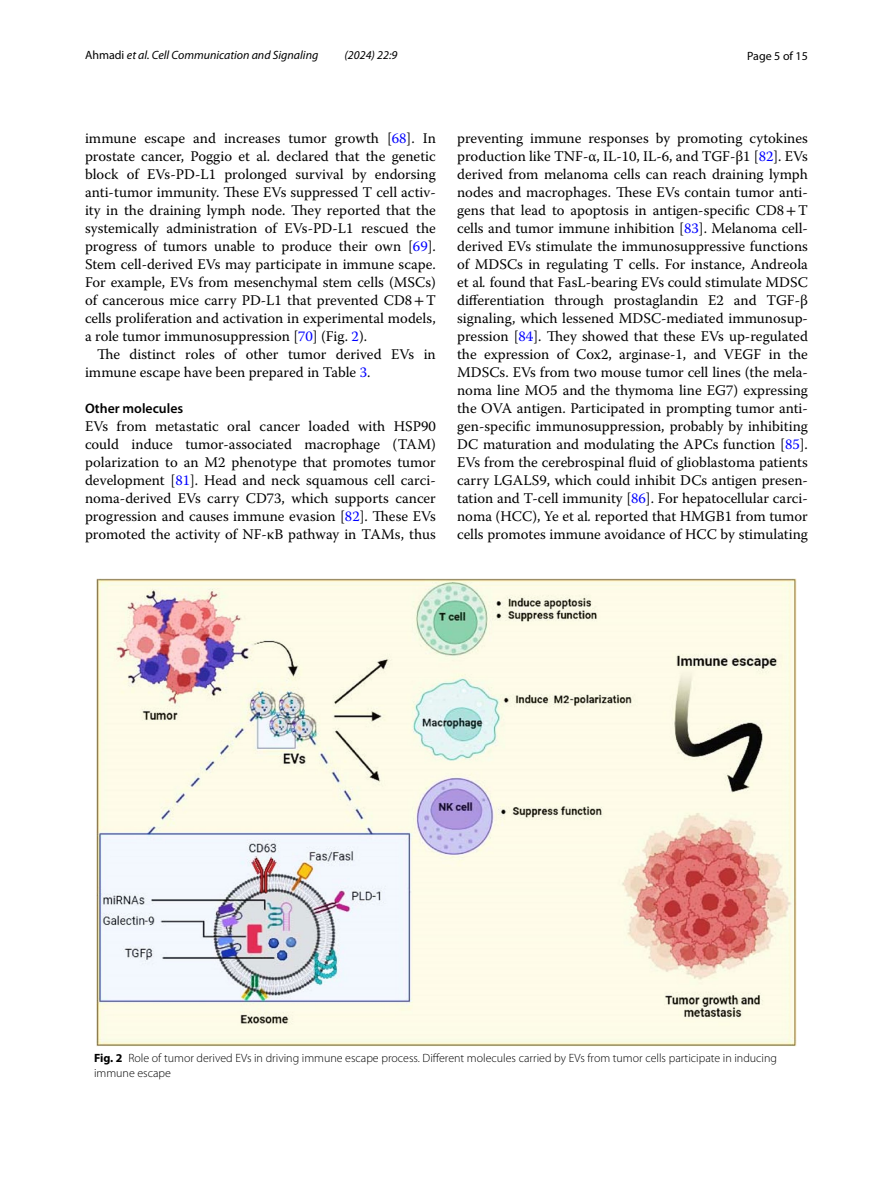
<style>
.page{position:relative;width:893px;height:1187px;background:#fff}
.page>*{position:absolute;margin:0;border:0;box-sizing:border-box;transform-origin:0 0}
.t1{font:14.7px/18px "Warnock Pro";color:#000;text-align:justify}
.t2{font:600 13.8px "Myriad Pro";color:#000}
.t3{font:300 12px/15px "Myriad Pro";color:#000}
.t4{font:italic 12px "Myriad Pro";color:#000}
.t5{font:12px "Myriad Pro";color:#000}
.s1{font-style:normal}
.s2{color:#00f}
.s3{font-family:"STIX"}
.s4{font-style:italic}
.s5{font-weight:700}
</style>
<div class="page">
<img style="left:96px;top:579px;width:701px;height:467px">
<p class="t4" style="left:85px;top:48px;width:235px"><span class="s1">Ahmadi</span> et al. Cell Communication and Signaling</p>
<p class="t4" style="left:345px;top:48px;width:54px">(2024) 22:9</p>
<p class="t5" style="left:747px;top:48px;width:62px">Page 5 of 15</p>
<p class="t1" style="left:85px;top:128px;width:352px">immune escape and increases tumor growth [<span class="s2">68</span>]. In prostate cancer, Poggio et al. declared that the genetic block of EVs-PD-L1 prolonged survival by endorsing anti-tumor immunity. These EVs suppressed T cell activ&shy;ity in the draining lymph node. They reported that the systemically administration of EVs-PD-L1 rescued the progress of tumors unable to produce their own [<span class="s2">69</span>].<br>Stem cell-derived EVs may participate in immune scape.<br>For example, EVs from mesenchymal stem cells (MSCs) of cancerous mice carry PD-L1 that prevented CD8<span class="s3">+</span>T cells proliferation and activation in experimental models, a role tumor immunosuppression [<span class="s2">70</span>] (Fig. <span class="s2">2</span>).</p>
<p class="t1" style="left:85px;top:344px;width:352px;text-indent:12px">The distinct roles of other tumor derived EVs in immune escape have been prepared in Table <span class="s2">3</span>.</p>
<p class="t2" style="left:85px;top:399px;width:100px">Other molecules</p>
<p class="t1" style="left:85px;top:416px;width:352px">EVs from metastatic oral cancer loaded with HSP90 could induce tumor-associated macrophage (TAM) polarization to an M2 phenotype that promotes tumor development [<span class="s2">81</span>]. Head and neck squamous cell carci&shy;noma-derived EVs carry CD73, which supports cancer progression and causes immune evasion [<span class="s2">82</span>]. These EVs promoted the activity of NF-κB pathway in TAMs, thus</p>
<p class="t1" style="left:457px;top:128px;width:352px">preventing immune responses by promoting cytokines production like TNF-α, IL-10, IL-6, and TGF-β1 [<span class="s2">82</span>]. EVs derived from melanoma cells can reach draining lymph nodes and macrophages. These EVs contain tumor anti&shy;gens that lead to apoptosis in antigen-specific CD8<span class="s3">+</span>T cells and tumor immune inhibition [<span class="s2">83</span>]. Melanoma cell&shy;derived EVs stimulate the immunosuppressive functions of MDSCs in regulating T cells. For instance, Andreola et al<span class="s4">.</span> found that FasL-bearing EVs could stimulate MDSC differentiation through prostaglandin E2 and TGF-β signaling, which lessened MDSC-mediated immunosup&shy;pression [<span class="s2">84</span>]. They showed that these EVs up-regulated the expression of Cox2, arginase-1, and VEGF in the MDSCs. EVs from two mouse tumor cell lines (the mela&shy;noma line MO5 and the thymoma line EG7) expressing the OVA antigen. Participated in prompting tumor anti&shy;gen-specific immunosuppression, probably by inhibiting DC maturation and modulating the APCs function [<span class="s2">85</span>].<br>EVs from the cerebrospinal fluid of glioblastoma patients carry LGALS9, which could inhibit DCs antigen presen&shy;tation and T-cell immunity [<span class="s2">86</span>]. For hepatocellular carci&shy;noma (HCC), Ye et al<span class="s4">.</span> reported that HMGB1 from tumor cells promotes immune avoidance of HCC by stimulating</p>
<p class="t3" style="left:94px;top:1050px;width:685px"><span class="s5">Fig. 2</span> Role of tumor derived EVs in driving immune escape process. Different molecules carried by EVs from tumor cells participate in inducing immune escape</p>
</div>
